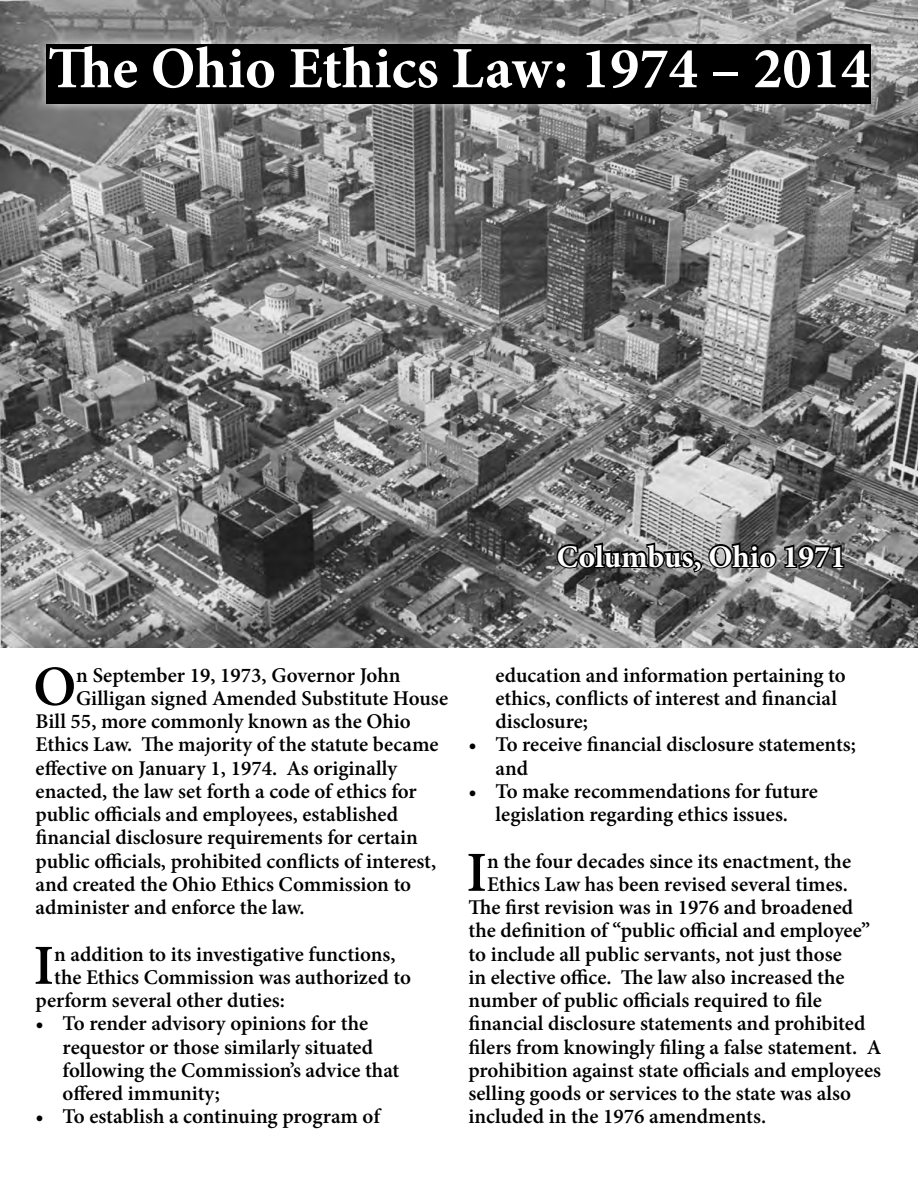
<style>
.page{position:relative;width:918px;height:1188px;background:#fff}
.page>*{position:absolute;margin:0;border:0;box-sizing:border-box;transform-origin:0 0}
.t1{font:700 58.5px "Minion Pro";color:#fff}
.t2{font:600 56.7px "Minion Pro";color:#000}
.t3{font:700 31.5px "Minion Pro";color:#fff}
.t4{font:600 21px/23.2px "Minion Pro";color:#000}
</style>
<div class="page">
<img style="left:0;top:0;width:918px;height:648px">
<div style="left:37px;top:34px;width:844px;height:80px;background:#fff;opacity:.75"></div>
<div style="left:46px;top:45px;width:826px;height:59px;background:#000"></div>
<svg style="left:46px;top:42px;width:95px;height:3px"></svg>
<svg style="left:150px;top:42px;width:127px;height:3px"></svg>
<svg style="left:287px;top:42px;width:153px;height:3px"></svg>
<svg style="left:871px;top:46px;width:1px;height:45px"></svg>
<svg style="left:555px;top:540px;width:291px;height:34px;background:#515151"></svg>
<p class="t1" style="left:48px;top:27px;width:824px">The Ohio Ethics Law: 1974 – 2014</p>
<p class="t3" style="left:557px;top:534px;width:291px">Columbus, Ohio 1971</p>
<p class="t2" style="left:33px;top:647px;width:45px">O</p>
<p class="t4" style="left:76px;top:663px;width:326px">n September 19, 1973, Governor John</p>
<p class="t4" style="left:76px;top:686px;width:373px">Gilligan signed Amended Substitute House</p>
<p class="t4" style="left:36px;top:710px;width:377px">Bill 55, more commonly known as the Ohio</p>
<p class="t4" style="left:36px;top:733px;width:404px">Ethics Law. The majority of the statute became</p>
<p class="t4" style="left:36px;top:756px;width:363px">effective on January 1, 1974. As originally</p>
<p class="t4" style="left:36px;top:779px;width:383px">enacted, the law set forth a code of ethics for</p>
<p class="t4" style="left:36px;top:803px;width:364px">public officials and employees, established</p>
<p class="t4" style="left:36px;top:826px;width:384px">financial disclosure requirements for certain</p>
<p class="t4" style="left:36px;top:849px;width:402px">public officials, prohibited conflicts of interest,</p>
<p class="t4" style="left:36px;top:872px;width:377px">and created the Ohio Ethics Commission to</p>
<p class="t4" style="left:36px;top:896px;width:271px">administer and enforce the law.</p>
<p class="t2" style="left:33px;top:926px;width:22px">I</p>
<p class="t4" style="left:54px;top:942px;width:343px">n addition to its investigative functions,</p>
<p class="t4" style="left:54px;top:965px;width:358px">the Ethics Commission was authorized to</p>
<p class="t4" style="left:36px;top:989px;width:251px">perform several other duties:</p>
<p class="t4" style="left:63px;top:1012px;width:338px;text-indent:-27px">• To render advisory opinions for the requestor or those similarly situated following the Commission’s advice that offered immunity;</p>
<p class="t4" style="left:36px;top:1105px;width:346px">• To establish a continuing program of</p>
<p class="t4" style="left:496px;top:663px;width:352px">education and information pertaining to ethics, conflicts of interest and financial disclosure;</p>
<p class="t4" style="left:496px;top:733px;width:362px;text-indent:-27px">• To receive financial disclosure statements; and</p>
<p class="t4" style="left:469px;top:779px;width:351px;text-align:center">• To make recommendations for future legislation regarding ethics issues.</p>
<p class="t2" style="left:466px;top:833px;width:22px">I</p>
<p class="t4" style="left:487px;top:849px;width:366px">n the four decades since its enactment, the</p>
<p class="t4" style="left:487px;top:872px;width:362px">Ethics Law has been revised several times.</p>
<p class="t4" style="left:469px;top:896px;width:386px">The first revision was in 1976 and broadened</p>
<p class="t4" style="left:469px;top:919px;width:403px">the definition of “public official and employee”</p>
<p class="t4" style="left:469px;top:942px;width:375px">to include all public servants, not just those</p>
<p class="t4" style="left:469px;top:965px;width:378px">in elective office. The law also increased the</p>
<p class="t4" style="left:469px;top:989px;width:355px">number of public officials required to file</p>
<p class="t4" style="left:469px;top:1012px;width:398px">financial disclosure statements and prohibited</p>
<p class="t4" style="left:469px;top:1035px;width:414px">filers from knowingly filing a false statement. A</p>
<p class="t4" style="left:469px;top:1058px;width:414px">prohibition against state officials and employees</p>
<p class="t4" style="left:469px;top:1082px;width:384px">selling goods or services to the state was also</p>
<p class="t4" style="left:469px;top:1105px;width:299px">included in the 1976 amendments.</p>
</div>
